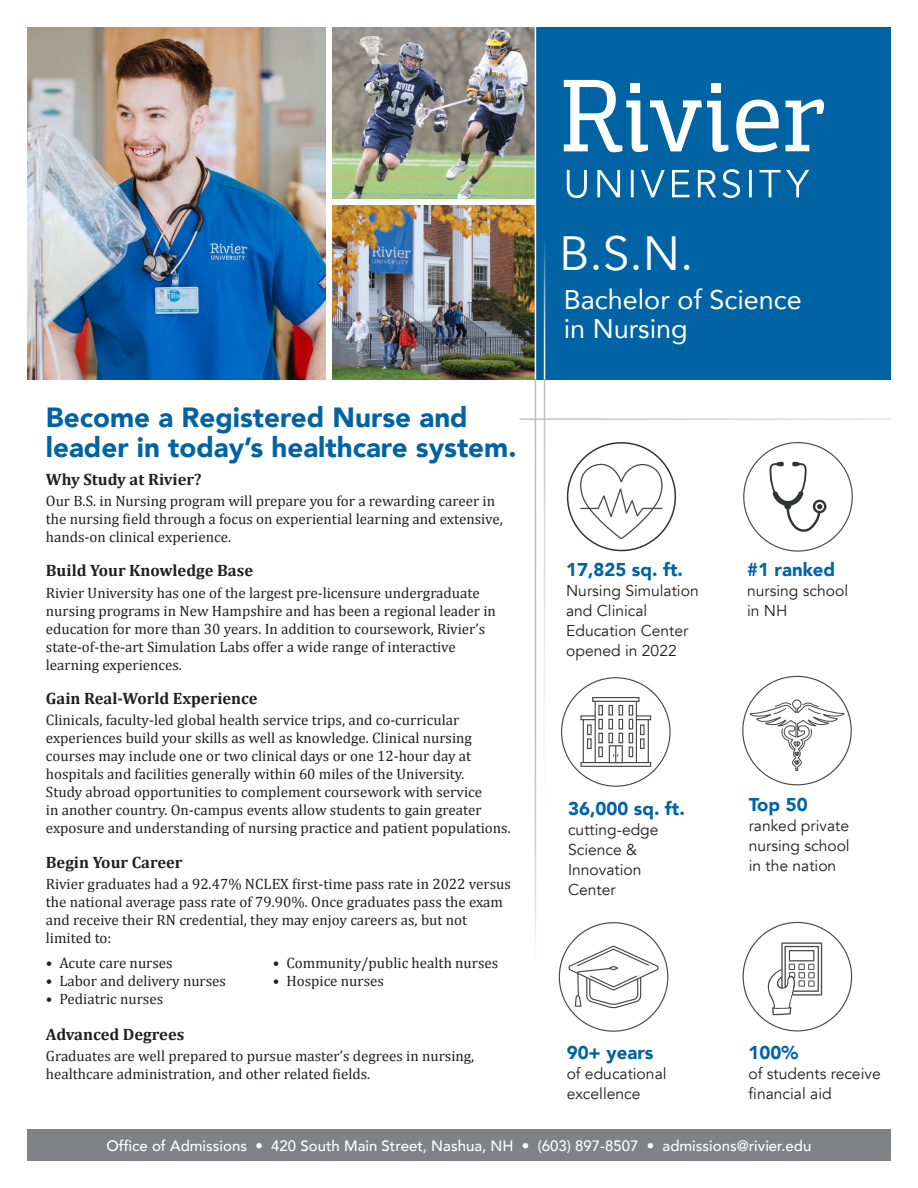
<style>
.page{position:relative;width:918px;height:1188px;background:#fff}
.page>*{position:absolute;margin:0;border:0;box-sizing:border-box;transform-origin:0 0}
.t1{font:48px "Avenir";color:#fff}
.body_copy{font:900 27.75px/30px "Avenir";color:#0063a4}
.t2{font:27px/28.5px "Avenir";color:#fff}
.t3{font:900 18.6px "Avenir";color:#0063a4}
.body_copy-2{font:700 16.5px "Cambria";color:#231f20}
.t4{font:15.6px/20px "Avenir";color:#231f20}
.body_copy-3{font:15px/18px "Cambria";color:#231f20}
.body_copy-4{font:500 15px "Avenir";color:#fff}
</style>
<div class="page">
<svg style="left:578px;top:443px;width:97px;height:96px"></svg>
<div style="left:567px;top:442px;width:109px;height:109px;border:2px solid #333;border-radius:50%"></div>
<img style="left:333px;top:27px;width:202px;height:171px">
<img style="left:333px;top:205px;width:202px;height:174px">
<img style="left:27px;top:27px;width:298px;height:352px">
<div style="left:27px;top:1130px;width:864px;height:31px;background:#808285"></div>
<div style="left:536px;top:27px;width:355px;height:352px;background:#0063a4"></div>
<hr style="left:544px;top:237px;width:1px;height:142px;background:#fff">
<hr style="left:544px;top:379px;width:1px;height:438px;background:#bcbdc0">
<svg style="left:742px;top:675px;width:110px;height:110px"></svg>
<hr style="left:535px;top:379px;width:1px;height:582px;background:#bcbdc0">
<hr style="left:519px;top:418px;width:372px;height:2px;background:#bcbdc0">
<svg style="left:736px;top:100px;width:43px;height:52px"></svg>
<svg style="left:564px;top:80px;width:164px;height:72px"></svg>
<svg style="left:785px;top:99px;width:39px;height:52px"></svg>
<div style="left:711px;top:83px;width:10px;height:10px;background:#fff"></div>
<svg style="left:567px;top:169px;width:242px;height:29px"></svg>
<svg style="left:558px;top:922px;width:111px;height:110px"></svg>
<svg style="left:742px;top:921px;width:111px;height:111px"></svg>
<svg style="left:743px;top:442px;width:110px;height:110px"></svg>
<svg style="left:561px;top:677px;width:110px;height:110px"></svg>
<p class="body_copy" style="left:46px;top:401px;width:472px">Become a Registered Nurse and leader in today’s healthcare system.</p>
<p class="body_copy-2" style="left:46px;top:467px;width:157px">Why Study at Rivier?</p>
<p class="body_copy-3" style="left:46px;top:492px;width:458px">Our B.S. in Nursing program will prepare you for a rewarding career in the nursing field through a focus on experiential learning and extensive, hands-on clinical experience.</p>
<p class="body_copy-2" style="left:46px;top:559px;width:209px">Build Your Knowledge Base</p>
<p class="body_copy-3" style="left:46px;top:583px;width:452px">Rivier University has one of the largest pre-licensure undergraduate nursing programs in New Hampshire and has been a regional leader in education for more than 30 years. In addition to coursework, Rivier’s state-of-the-art Simulation Labs offer a wide range of interactive learning experiences.</p>
<p class="body_copy-2" style="left:46px;top:687px;width:213px">Gain Real-World Experience</p>
<p class="body_copy-3" style="left:46px;top:711px;width:466px">Clinicals, faculty-led global health service trips, and co-curricular experiences build your skills as well as knowledge. Clinical nursing courses may include one or two clinical days or one 12-hour day at hospitals and facilities generally within 60 miles of the University.<br>Study abroad opportunities to complement coursework with service<br>in another country. On-campus events allow students to gain greater exposure and understanding of nursing practice and patient populations.</p>
<p class="body_copy-2" style="left:46px;top:850px;width:138px">Begin Your Career</p>
<p class="body_copy-3" style="left:46px;top:875px;width:466px">Rivier graduates had a 92.47% NCLEX first-time pass rate in 2022 versus the national average pass rate of 79.90%. Once graduates pass the exam and receive their RN credential, they may enjoy careers as, but not limited to:</p>
<p class="body_copy-3" style="left:46px;top:954px;width:128px">• Acute care nurses</p>
<p class="body_copy-3" style="left:46px;top:972px;width:182px">• Labor and delivery nurses</p>
<p class="body_copy-3" style="left:46px;top:990px;width:119px">• Pediatric nurses</p>
<p class="body_copy-3" style="left:273px;top:954px;width:227px">• Community/public health nurses</p>
<p class="body_copy-3" style="left:273px;top:972px;width:113px">• Hospice nurses</p>
<p class="body_copy-2" style="left:46px;top:1023px;width:140px">Advanced Degrees</p>
<p class="body_copy-3" style="left:46px;top:1047px;width:430px">Graduates are well prepared to pursue master’s degrees in nursing, healthcare administration, and other related fields.</p>
<p class="t1" style="left:559px;top:224px;width:136px">B.S.N.</p>
<p class="t2" style="left:564px;top:285px;width:240px">Bachelor of Science in Nursing</p>
<p class="t3" style="left:566px;top:553px;width:118px">17,825 sq. ft.</p>
<p class="t4" style="left:566px;top:581px;width:134px">Nursing Simulation and Clinical<br>Education Center opened in 2022</p>
<p class="t3" style="left:747px;top:554px;width:90px">#1 ranked</p>
<p class="t4" style="left:747px;top:581px;width:103px">nursing school in NH</p>
<p class="t3" style="left:568px;top:792px;width:118px">36,000 sq. ft.</p>
<p class="t4" style="left:568px;top:820px;width:92px">cutting-edge<br>Science &amp;<br>Innovation<br>Center</p>
<p class="t3" style="left:749px;top:789px;width:60px">Top 50</p>
<p class="t4" style="left:749px;top:816px;width:103px;text-align:justify">ranked private nursing school in the nation</p>
<p class="t3" style="left:567px;top:1037px;width:88px">90+ years</p>
<p class="t4" style="left:567px;top:1064px;width:101px">of educational excellence</p>
<p class="t3" style="left:749px;top:1037px;width:51px">100%</p>
<p class="t4" style="left:749px;top:1064px;width:134px">of students receive financial aid</p>
<p class="body_copy-4" style="left:107px;top:1133px;width:706px">Office of Admissions • 420 South Main Street, Nashua, NH • (603) 897-8507 • admissions@rivier.edu</p>
</div>
